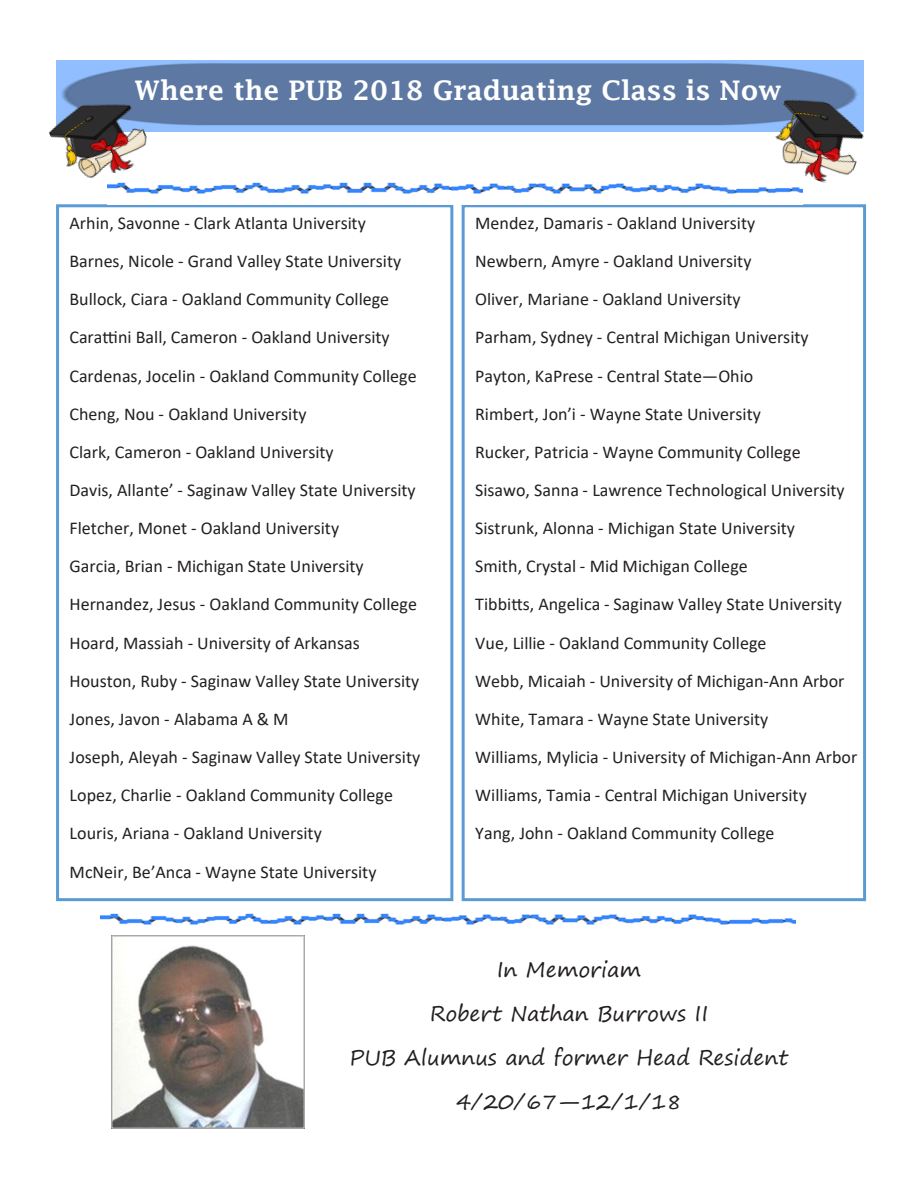
<style>
.page{position:relative;width:918px;height:1188px;background:#fff}
.page>*{position:absolute;margin:0;border:0;box-sizing:border-box;transform-origin:0 0}
.t1{font:600 27px "Lucida Fax";color:#fff}
.t2{font:21px/44.1px "Segoe Print";color:#231f20;text-align:center}
.t3{font:18px/38.1px "Calibri";color:#231f20}
</style>
<div class="page">
<img style="left:57px;top:60px;width:807px;height:71px">
<img style="left:49px;top:87px;width:106px;height:102px">
<div style="left:56px;top:204px;width:397px;height:697px;border:3px solid #5b9bd5"></div>
<div style="left:462px;top:204px;width:404px;height:697px;border:3px solid #5b9bd5"></div>
<img style="left:763px;top:89px;width:101px;height:94px">
<img style="left:100px;top:913px;width:695px;height:12px">
<img style="left:108px;top:173px;width:695px;height:21px">
<img style="left:113px;top:945px;width:190px;height:182px">
<div style="left:111px;top:935px;width:194px;height:194px;border:1px solid #dcdddf"></div>
<p class="t1" style="left:134px;top:75px;width:649px">Where the PUB 2018 Graduating Class is Now</p>
<p class="t3" style="left:69px;top:204px;width:352px">Arhin, Savonne - Clark Atlanta University Barnes, Nicole - Grand Valley State University Bullock, Ciara - Oakland Community College Carattini Ball, Cameron - Oakland University Cardenas, Jocelin - Oakland Community College Cheng, Nou - Oakland University<br>Clark, Cameron - Oakland University<br>Davis, Allante’ - Saginaw Valley State University Fletcher, Monet - Oakland University<br>Garcia, Brian - Michigan State University Hernandez, Jesus - Oakland Community College Hoard, Massiah - University of Arkansas Houston, Ruby - Saginaw Valley State University Jones, Javon - Alabama A &amp; M<br>Joseph, Aleyah - Saginaw Valley State University Lopez, Charlie - Oakland Community College Louris, Ariana - Oakland University<br>McNeir, Be’Anca - Wayne State University</p>
<p class="t3" style="left:475px;top:204px;width:384px">Mendez, Damaris - Oakland University<br>Newbern, Amyre - Oakland University<br>Oliver, Mariane - Oakland University<br>Parham, Sydney - Central Michigan University Payton, KaPrese - Central State—Ohio<br>Rimbert, Jon’i - Wayne State University<br>Rucker, Patricia - Wayne Community College Sisawo, Sanna - Lawrence Technological University Sistrunk, Alonna - Michigan State University<br>Smith, Crystal - Mid Michigan College<br>Tibbitts, Angelica - Saginaw Valley State University Vue, Lillie - Oakland Community College<br>Webb, Micaiah - University of Michigan-Ann Arbor White, Tamara - Wayne State University<br>Williams, Mylicia - University of Michigan-Ann Arbor Williams, Tamia - Central Michigan University<br>Yang, John - Oakland Community College</p>
<p class="t2" style="left:350px;top:947px;width:440px">In Memoriam<br>Robert Nathan Burrows II<br>PUB Alumnus and former Head Resident<br>4/20/67—12/1/18</p>
</div>
